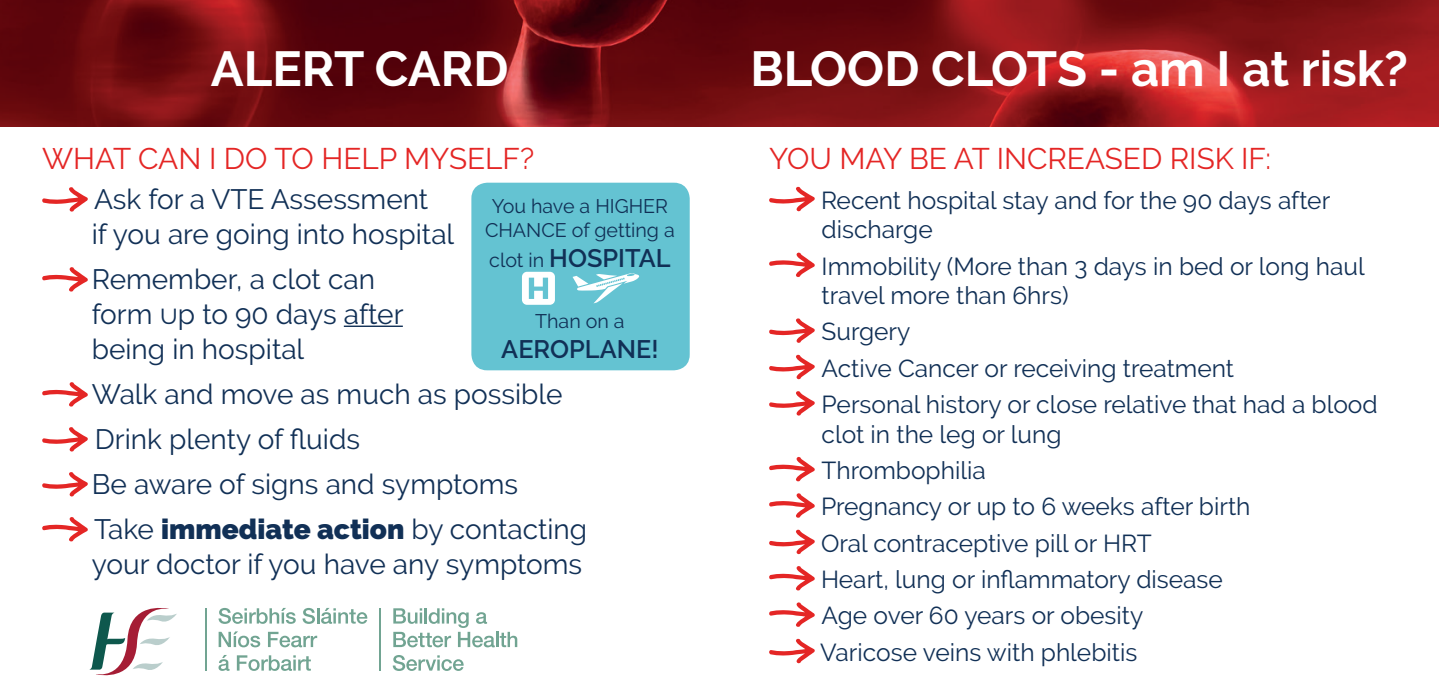
<style>
.page{position:relative;width:1439px;height:695px;background:#fff}
.page>*{position:absolute;margin:0;border:0;box-sizing:border-box;transform-origin:0 0}
.t1{font:700 49px "Raleway";color:#fff}
.t2{font:29.75px "Raleway";color:#e42625}
.t3{font:28px/35px "Raleway";color:#113056}
.t4{font:600 25.2px "Raleway";color:#113056}
.t5{font:24.5px/36.4px "Raleway";color:#113056}
.t6{font:19.6px/23.4px "Raleway";color:#113056;text-align:center}
.s1{font-weight:900}
.s2{font-weight:400;font-size:19.6px}
</style>
<div class="page">
<img style="left:0;top:0;width:1439px;height:126px">
<hr style="left:344px;top:325px;width:59px;height:2px;background:#113056">
<svg style="left:42px;top:187px;width:46px;height:25px"></svg>
<svg style="left:42px;top:267px;width:46px;height:25px"></svg>
<svg style="left:42px;top:382px;width:46px;height:25px"></svg>
<svg style="left:42px;top:427px;width:46px;height:25px"></svg>
<svg style="left:42px;top:472px;width:46px;height:25px"></svg>
<svg style="left:42px;top:517px;width:46px;height:25px"></svg>
<svg style="left:769px;top:186px;width:46px;height:26px"></svg>
<svg style="left:769px;top:252px;width:46px;height:25px"></svg>
<svg style="left:769px;top:318px;width:46px;height:25px"></svg>
<svg style="left:769px;top:354px;width:46px;height:26px"></svg>
<svg style="left:769px;top:391px;width:46px;height:25px"></svg>
<svg style="left:769px;top:457px;width:46px;height:25px"></svg>
<svg style="left:769px;top:493px;width:46px;height:25px"></svg>
<svg style="left:769px;top:529px;width:46px;height:26px"></svg>
<svg style="left:769px;top:566px;width:46px;height:25px"></svg>
<svg style="left:769px;top:602px;width:46px;height:25px"></svg>
<svg style="left:769px;top:638px;width:46px;height:26px"></svg>
<div style="left:471px;top:183px;width:219px;height:187px;background:#64c3d2;border-radius:16px"></div>
<svg style="left:522px;top:272px;width:33px;height:33px"></svg>
<svg style="left:572px;top:273px;width:67px;height:30px"></svg>
<svg style="left:218px;top:607px;width:78px;height:16px"></svg>
<svg style="left:302px;top:607px;width:66px;height:16px"></svg>
<svg style="left:219px;top:631px;width:41px;height:16px"></svg>
<svg style="left:268px;top:631px;width:49px;height:16px"></svg>
<svg style="left:218px;top:655px;width:11px;height:15px"></svg>
<svg style="left:237px;top:655px;width:74px;height:15px"></svg>
<svg style="left:393px;top:608px;width:124px;height:39px"></svg>
<svg style="left:393px;top:655px;width:71px;height:15px"></svg>
<hr style="left:380px;top:608px;width:1px;height:62px;background:#71a492">
<hr style="left:205px;top:608px;width:1px;height:62px;background:#71a492">
<svg style="left:89px;top:607px;width:88px;height:69px"></svg>
<h1 class="t1" style="left:211px;top:41px;width:299px">ALERT CARD</h1>
<h1 class="t1" style="left:750px;top:41px;width:659px">BLOOD CLOTS - am I at risk?</h1>
<p class="t2" style="left:42px;top:142px;width:494px">WHAT CAN I DO TO HELP MYSELF?</p>
<p class="t3" style="left:92px;top:182px;width:364px">Ask for a VTE Assessment<br>if you are going into hospital</p>
<p class="t3" style="left:92px;top:261px;width:313px">Remember, a clot can form up to 90 days after being in hospital</p>
<p class="t3" style="left:92px;top:372px;width:497px;line-height:44.8px">Walk and move as much as possible<br>Drink plenty of fluids<br>Be aware of signs and symptoms<br>Take <span class="s1">immediate action</span> by contacting</p>
<p class="t3" style="left:92px;top:546px;width:492px">your doctor if you have any symptoms</p>
<p class="t6" style="left:485px;top:194px;width:191px">You have a HIGHER<br>CHANCE of getting a</p>
<p class="t4" style="left:489px;top:243px;width:183px"><span class="s2">clot in</span> HOSPITAL</p>
<p class="t6" style="left:535px;top:309px;width:91px">Than on a</p>
<p class="t4" style="left:501px;top:335px;width:159px">AEROPLANE!</p>
<p class="t2" style="left:769px;top:142px;width:503px">YOU MAY BE AT INCREASED RISK IF:</p>
<p class="t5" style="left:821px;top:185px;width:511px;line-height:29.4px">Recent hospital stay and for the 90 days after discharge</p>
<p class="t5" style="left:821px;top:251px;width:544px;line-height:29.4px">Immobility (More than 3 days in bed or long haul travel more than 6hrs)</p>
<p class="t5" style="left:821px;top:313px;width:558px">Surgery<br>Active Cancer or receiving treatment<br>Personal history or close relative that had a blood</p>
<p class="t5" style="left:820px;top:415px;width:432px">clot in the leg or lung<br>Thrombophilia<br>Pregnancy or up to 6 weeks after birth<br>Oral contraceptive pill or HRT<br>Heart, lung or inflammatory disease<br>Age over 60 years or obesity<br>Varicose veins with phlebitis</p>
</div>
